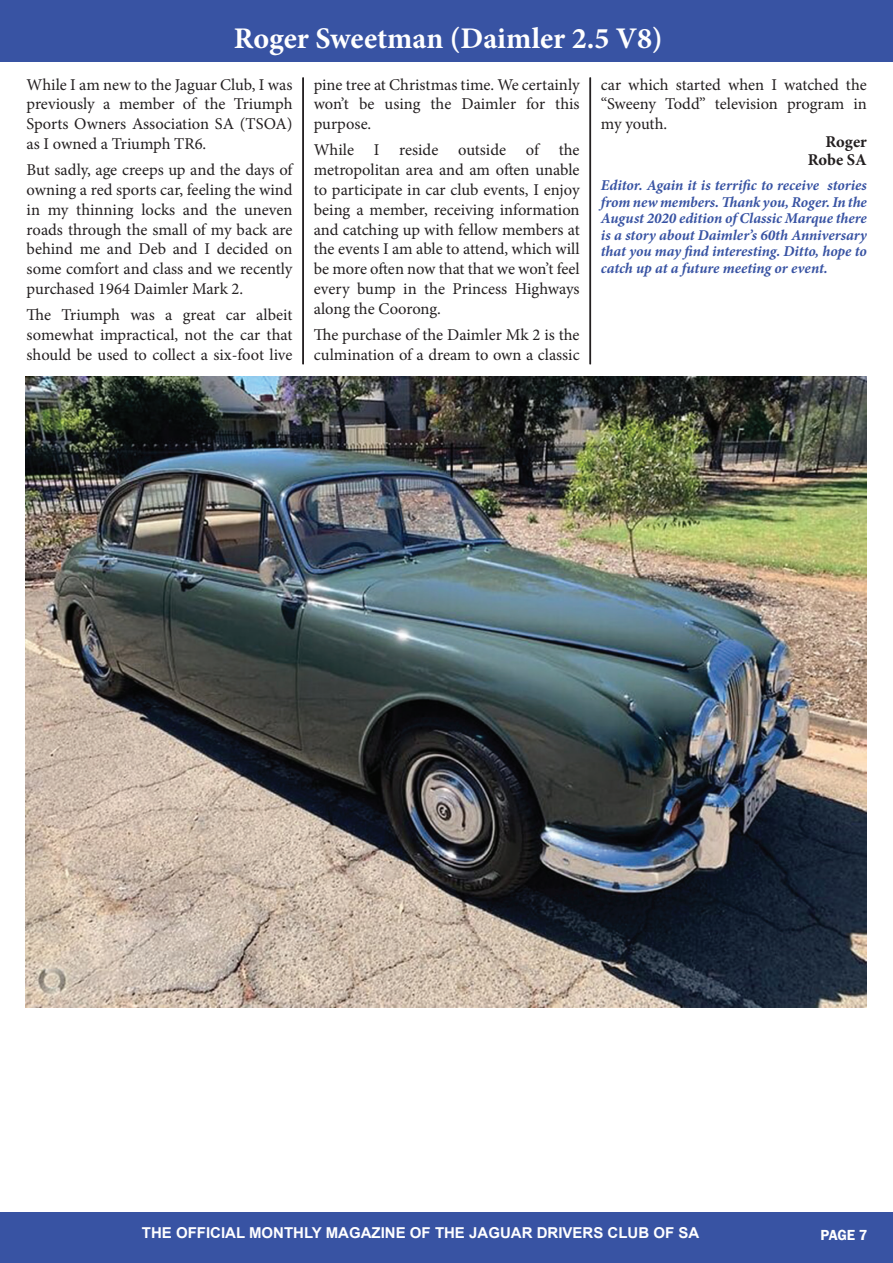
<style>
.page{position:relative;width:893px;height:1263px;background:#fff}
.page>*{position:absolute;margin:0;border:0;box-sizing:border-box;transform-origin:0 0}
.t1{font:700 30px "Minion Pro";color:#fff}
.t2{font:16.5px/19.8px "Minion Pro";color:#231f20;text-align:justify}
.t3{font:700 16.5px/18px "Minion Pro";letter-spacing:-.005em;color:#231f20;text-align:right}
.t4{font:italic 700 15px/16.5px "Minion Pro";letter-spacing:-.005em;color:#3853a3;text-align:justify}
.t5{font:700 15px "Arial";color:#fff}
.t6{font:600 15px "Franklin Gothic";color:#fff}
</style>
<div class="page">
<div style="left:0;top:1212px;width:893px;height:51px;background:#3853a3"></div>
<div style="left:0;top:0;width:893px;height:26px;background:#3853a3"></div>
<div style="left:0;top:12px;width:893px;height:50px;background:#3853a3"></div>
<hr style="left:302px;top:78px;width:2px;height:286px;background:#231f20">
<hr style="left:590px;top:78px;width:1px;height:286px;background:#231f20">
<img style="left:26px;top:376px;width:841px;height:632px">
<h1 class="t1" style="left:234px;top:17px;width:430px">Roger Sweetman (Daimler 2.5 V8)</h1>
<p class="t2" style="left:27px;top:74px;width:267px">While I am new to the Jaguar Club, I was previously a member of the Triumph Sports Owners Association SA (TSOA) as I owned a Triumph TR6.</p>
<p class="t2" style="left:27px;top:160px;width:267px">But sadly, age creeps up and the days of owning a red sports car, feeling the wind in my thinning locks and the uneven roads through the small of my back are behind me and Deb and I decided on some comfort and class and we recently purchased 1964 Daimler Mark 2.</p>
<p class="t2" style="left:27px;top:305px;width:267px">The Triumph was a great car albeit somewhat impractical, not the car that should be used to collect a six-foot live</p>
<p class="t2" style="left:314px;top:74px;width:267px">pine tree at Christmas time. We certainly won’t be using the Daimler for this purpose.</p>
<p class="t2" style="left:314px;top:140px;width:267px">While I reside outside of the metropolitan area and am often unable to participate in car club events, I enjoy being a member, receiving information and catching up with fellow members at the events I am able to attend, which will be more often now that that we won’t feel every bump in the Princess Highways along the Coorong.</p>
<p class="t2" style="left:314px;top:325px;width:267px">The purchase of the Daimler Mk 2 is the culmination of a dream to own a classic</p>
<p class="t2" style="left:601px;top:74px;width:267px">car which started when I watched the “Sweeny Todd” television program in my youth.</p>
<p class="t3" style="left:808px;top:133px;width:61px">Roger<br>Robe SA</p>
<p class="t4" style="left:601px;top:177px;width:267px">Editor. Again it is terrific to receive stories from new members. Thank you, Roger. In the August 2020 edition of Classic Marque there is a story about Daimler’s 60th Anniversary that you may find interesting. Ditto, hope to catch up at a future meeting or event.</p>
<p class="t5" style="left:142px;top:1222px;width:559px">THE OFFICIAL MONTHLY MAGAZINE OF THE JAGUAR DRIVERS CLUB OF SA</p>
<p class="t6" style="left:820px;top:1226px;width:49px">PAGE 7</p>
</div>
